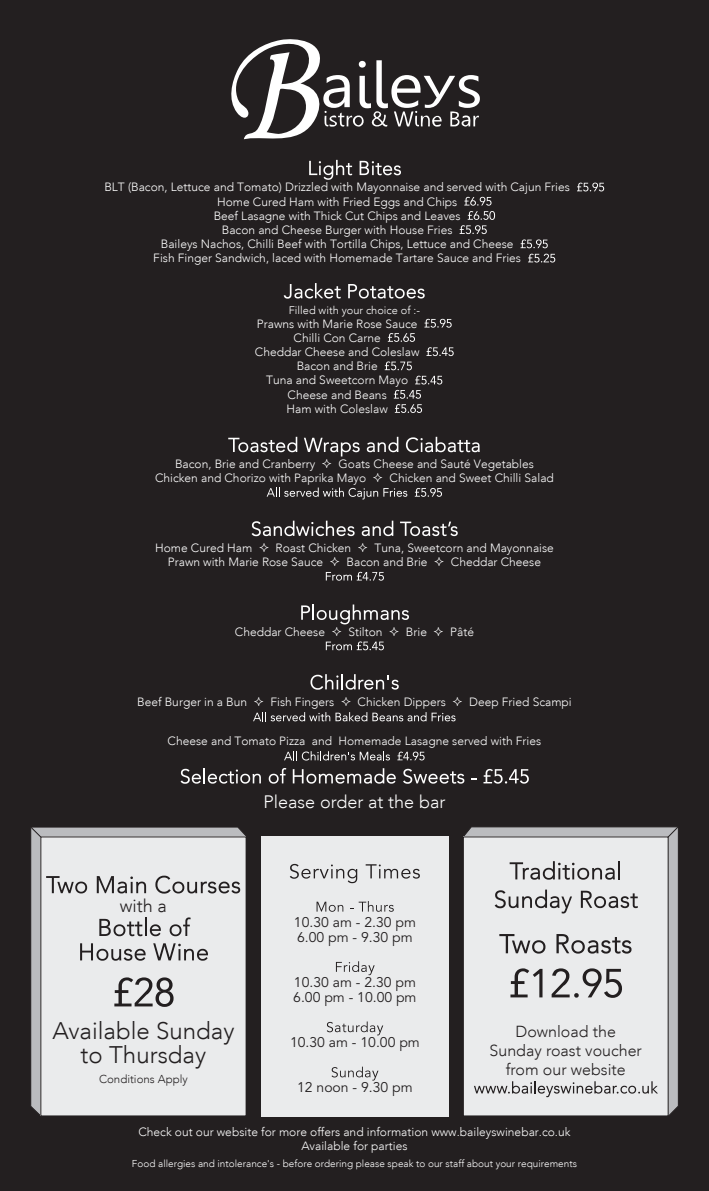
<style>
.page{position:relative;width:709px;height:1191px;background:#231f20}
.page>*{position:absolute;margin:0;border:0;box-sizing:border-box;transform-origin:0 0}
.t1{font:300 24px/24.4px "Avenir LT";color:#231f20;text-align:center}
.t2{font:300 18px "Avenir LT";color:#fff}
.t3{font:300 18px "Avenir LT";color:#231f20}
.t4{font:300 16px/18.9px "Avenir LT";color:#231f20;text-align:center}
.t5{font:14px/15.1px "Avenir";color:#231f20}
.t6{font:300 12px/14.2px "Avenir LT";color:#fff;text-align:center}
.t7{font:300 11.5px "Avenir LT";color:#231f20}
.t8{font:300 11px "Avenir LT";color:#fff}
.t9{font:300 10px "Avenir LT";color:#fff}
</style>
<div class="page">
<svg style="left:464px;top:827px;width:214px;height:288px;background:#acacaf"></svg>
<svg style="left:31px;top:827px;width:215px;height:288px;background:#aaabad"></svg>
<svg style="left:309px;top:160px;width:43px;height:20px"></svg>
<svg style="left:359px;top:161px;width:42px;height:14px"></svg>
<svg style="left:577px;top:183px;width:27px;height:8px"></svg>
<svg style="left:459px;top:197px;width:36px;height:37px"></svg>
<svg style="left:520px;top:239px;width:28px;height:9px"></svg>
<svg style="left:528px;top:254px;width:27px;height:8px"></svg>
<svg style="left:284px;top:283px;width:57px;height:16px"></svg>
<svg style="left:348px;top:284px;width:76px;height:14px"></svg>
<svg style="left:424px;top:319px;width:27px;height:9px"></svg>
<svg style="left:388px;top:333px;width:27px;height:9px"></svg>
<svg style="left:426px;top:347px;width:27px;height:9px"></svg>
<svg style="left:385px;top:361px;width:27px;height:9px"></svg>
<svg style="left:415px;top:376px;width:27px;height:8px"></svg>
<svg style="left:394px;top:390px;width:28px;height:23px"></svg>
<svg style="left:228px;top:437px;width:69px;height:15px"></svg>
<svg style="left:304px;top:438px;width:56px;height:18px"></svg>
<svg style="left:367px;top:437px;width:31px;height:15px"></svg>
<svg style="left:406px;top:437px;width:73px;height:15px"></svg>
<svg style="left:267px;top:487px;width:140px;height:12px"></svg>
<svg style="left:415px;top:488px;width:27px;height:9px"></svg>
<svg style="left:251px;top:520px;width:103px;height:16px"></svg>
<svg style="left:362px;top:520px;width:31px;height:16px"></svg>
<svg style="left:400px;top:521px;width:58px;height:15px"></svg>
<svg style="left:326px;top:572px;width:58px;height:8px"></svg>
<svg style="left:301px;top:604px;width:108px;height:20px"></svg>
<svg style="left:326px;top:641px;width:58px;height:9px"></svg>
<svg style="left:310px;top:674px;width:89px;height:15px"></svg>
<svg style="left:253px;top:712px;width:202px;height:9px"></svg>
<svg style="left:284px;top:751px;width:106px;height:9px"></svg>
<svg style="left:397px;top:751px;width:27px;height:9px"></svg>
<svg style="left:180px;top:768px;width:81px;height:15px"></svg>
<svg style="left:269px;top:768px;width:17px;height:15px"></svg>
<svg style="left:293px;top:768px;width:103px;height:15px"></svg>
<svg style="left:403px;top:769px;width:61px;height:14px"></svg>
<svg style="left:483px;top:769px;width:46px;height:14px"></svg>
<svg style="left:231px;top:39px;width:249px;height:101px"></svg>
<div style="left:463px;top:837px;width:205px;height:279px;background:#eaebec"></div>
<svg style="left:509px;top:861px;width:111px;height:18px"></svg>
<svg style="left:494px;top:889px;width:78px;height:24px"></svg>
<svg style="left:581px;top:890px;width:57px;height:18px"></svg>
<svg style="left:499px;top:934px;width:46px;height:19px"></svg>
<svg style="left:556px;top:934px;width:75px;height:19px"></svg>
<svg style="left:510px;top:968px;width:32px;height:29px"></svg>
<svg style="left:551px;top:968px;width:71px;height:30px"></svg>
<svg style="left:474px;top:1081px;width:184px;height:16px"></svg>
<div style="left:261px;top:836px;width:188px;height:280px;background:#eaebec"></div>
<svg style="left:290px;top:864px;width:67px;height:19px"></svg>
<svg style="left:365px;top:864px;width:55px;height:14px"></svg>
<svg style="left:316px;top:901px;width:27px;height:10px"></svg>
<svg style="left:350px;top:901px;width:44px;height:10px"></svg>
<svg style="left:336px;top:961px;width:39px;height:14px"></svg>
<svg style="left:327px;top:1021px;width:56px;height:14px"></svg>
<svg style="left:331px;top:1066px;width:47px;height:14px"></svg>
<div style="left:41px;top:837px;width:205px;height:279px;background:#eaebec"></div>
<svg style="left:46px;top:876px;width:41px;height:17px"></svg>
<svg style="left:97px;top:876px;width:49px;height:17px"></svg>
<svg style="left:155px;top:875px;width:85px;height:18px"></svg>
<svg style="left:99px;top:917px;width:62px;height:19px"></svg>
<svg style="left:170px;top:917px;width:21px;height:19px"></svg>
<svg style="left:80px;top:943px;width:66px;height:17px"></svg>
<svg style="left:153px;top:943px;width:55px;height:17px"></svg>
<svg style="left:114px;top:977px;width:59px;height:30px"></svg>
<svg style="left:31px;top:827px;width:11px;height:11px"></svg>
<svg style="left:666px;top:827px;width:12px;height:11px"></svg>
<p class="t6" style="left:104px;top:181px;width:467px">BLT (Bacon, Lettuce and Tomato) Drizzled with Mayonnaise and served with Cajun Fries Home Cured Ham with Fried Eggs and Chips<br>Beef Lasagne with Thick Cut Chips and Leaves<br>Bacon and Cheese Burger with House Fries<br>Baileys Nachos, Chilli Beef with Tortilla Chips, Lettuce and Cheese<br>Fish Finger Sandwich, laced with Homemade Tartare Sauce and Fries</p>
<p class="t8" style="left:289px;top:305px;width:133px">Filled with your choice of :-</p>
<p class="t6" style="left:255px;top:317px;width:166px">Prawns with Marie Rose Sauce<br>Chilli Con Carne<br>Cheddar Cheese and Coleslaw<br>Bacon and Brie<br>Tuna and Sweetcorn Mayo<br>Cheese and Beans<br>Ham with Coleslaw</p>
<p class="t6" style="left:155px;top:458px;width:400px">Bacon, Brie and Cranberry ⟡ Goats Cheese and Sauté Vegetables<br>Chicken and Chorizo with Paprika Mayo ⟡ Chicken and Sweet Chilli Salad</p>
<p class="t6" style="left:155px;top:542px;width:400px">Home Cured Ham ⟡ Roast Chicken ⟡ Tuna, Sweetcorn and Mayonnaise<br>Prawn with Marie Rose Sauce ⟡ Bacon and Brie ⟡ Cheddar Cheese</p>
<p class="t6" style="left:235px;top:625px;width:241px">Cheddar Cheese ⟡ Stilton ⟡ Brie ⟡ Pâté</p>
<p class="t6" style="left:137px;top:695px;width:436px">Beef Burger in a Bun ⟡ Fish Fingers ⟡ Chicken Dippers ⟡ Deep Fried Scampi</p>
<p class="t6" style="left:168px;top:734px;width:375px">Cheese and Tomato Pizza and Homemade Lasagne served with Fries</p>
<h2 class="t2" style="left:263px;top:794px;width:183px">Please order at the bar</h2>
<h2 class="t3" style="left:120px;top:898px;width:49px">with a</h2>
<h1 class="t1" style="left:52px;top:1020px;width:184px">Available Sunday to Thursday</h1>
<p class="t7" style="left:99px;top:1074px;width:90px">Conditions Apply</p>
<p class="t5" style="left:294px;top:916px;width:123px">10.30 am - 2.30 pm<br>6.00 pm - 9.30 pm</p>
<p class="t5" style="left:293px;top:976px;width:125px">10.30 am - 2.30 pm<br>6.00 pm - 10.00 pm</p>
<p class="t5" style="left:290px;top:1036px;width:131px">10.30 am - 10.00 pm</p>
<p class="t5" style="left:297px;top:1081px;width:117px">12 noon - 9.30 pm</p>
<h3 class="t4" style="left:489px;top:1023px;width:154px">Download the<br>Sunday roast voucher from our website</h3>
<p class="t6" style="left:138px;top:1125px;width:433px">Check out our website for more offers and information www.baileyswinebar.co.uk<br>Available for parties</p>
<p class="t9" style="left:132px;top:1159px;width:446px">Food allergies and intolerance's - before ordering please speak to our staff about your requirements</p>
</div>
